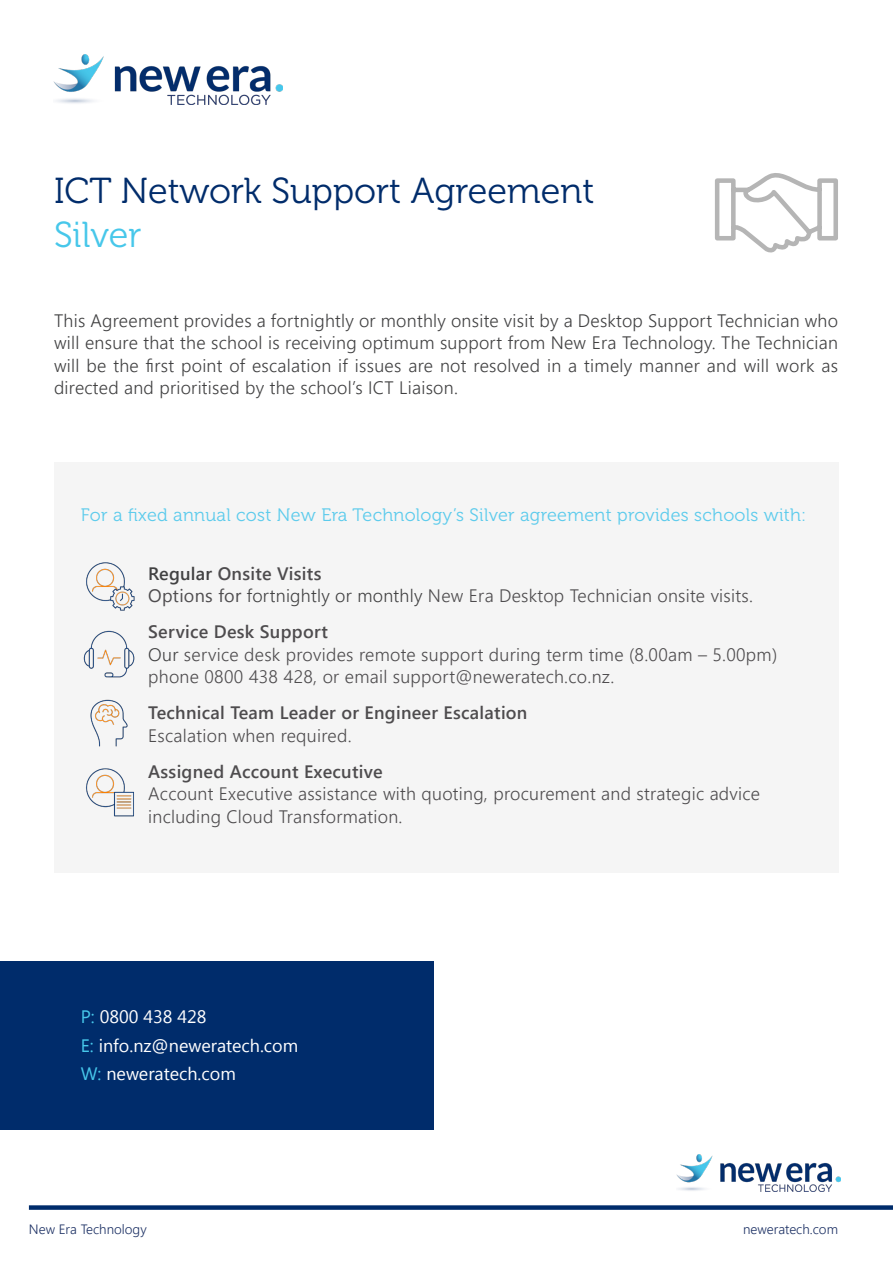
<style>
.page{position:relative;width:893px;height:1263px;background:#fff}
.page>*{position:absolute;margin:0;border:0;box-sizing:border-box;transform-origin:0 0}
.t1{font:36px/43.2px "Museo 300";color:#012c6b}
.t2{font:300 18px/22.5px "Segoe UI";letter-spacing:.015em;color:#4e4c4e}
.t3{font:300 18px/22.5px "Segoe UI";letter-spacing:.015em;color:#414142;text-align:justify}
.t4{font:18px "Museo 300";letter-spacing:.015em;color:#5ccbec}
.t5{font:600 18px/22.5px "Segoe UI";letter-spacing:.015em;color:#4e4c4e}
.t6{font:18px "Segoe UI";color:#fff}
.t7{font:300 13.5px "Segoe UI";color:#1e3265}
.s1{color:#47c7ea}
.s2{font-weight:600;color:#414142}
.s3{font-weight:600}
.s4{font-weight:400}
.s5{color:#414142}
.s6{font-weight:300}
</style>
<div class="page">
<div style="left:54px;top:463px;width:784px;height:410px;background:#f5f5f5"></div>
<div style="left:29px;top:1205px;width:864px;height:5px;background:#002c6b"></div>
<img style="left:676px;top:1155px;width:164px;height:36px">
<img style="left:53px;top:54px;width:230px;height:51px">
<div style="left:0;top:960px;width:433px;height:169px;background:#002c6b"></div>
<img style="left:90px;top:699px;width:38px;height:48px">
<img style="left:83px;top:630px;width:52px;height:48px">
<img style="left:86px;top:562px;width:49px;height:49px">
<img style="left:86px;top:768px;width:48px;height:49px">
<svg style="left:715px;top:173px;width:123px;height:80px"></svg>
<p class="t1" style="left:54px;top:170px;width:542px">ICT Network Support Agreement<br><span class="s1">Silver</span></p>
<p class="t3" style="left:54px;top:308px;width:786px">This Agreement provides a fortnightly or monthly onsite visit by a Desktop Support Technician who will ensure that the school is receiving optimum support from New Era Technology. The Technician will be the first point of escalation if issues are not resolved in a timely manner and will work as directed and prioritised by the school’s ICT Liaison.</p>
<p class="t4" style="left:81px;top:505px;width:727px">For a fixed annual cost New Era Technology’s Silver agreement provides schools with:</p>
<p class="t2" style="left:148px;top:561px;width:606px"><span class="s2">Regular</span> <span class="s3">Onsite Visits<br></span><span class="s4">Options for</span> <span class="s5">fortnightly or monthly</span> New Era Desktop Technician onsite visits.</p>
<p class="t2" style="left:148px;top:620px;width:630px"><span class="s3">Service Desk Support<br></span><span class="s5">Our</span> service desk provides remote support during term time (8.00am – 5.00pm) phone 0800 438 428, or email support@neweratech.co.nz.</p>
<p class="t5" style="left:148px;top:701px;width:381px">Technical Team Leader or Engineer Escalation<br><span class="s6">Escalation when required.</span></p>
<p class="t2" style="left:148px;top:759px;width:613px"><span class="s3">Assigned Account Executive<br></span>Account Executive assistance with quoting, procurement and strategic advice including Cloud Transformation.</p>
<p class="t6" style="left:81px;top:1004px;width:127px"><span class="s1">P:</span> 0800 438 428</p>
<p class="t6" style="left:81px;top:1033px;width:219px"><span class="s1">E:</span> info.nz@neweratech.com</p>
<p class="t6" style="left:81px;top:1061px;width:157px"><span class="s1">W:</span> neweratech.com</p>
<p class="t7" style="left:29px;top:1218px;width:119px">New Era Technology</p>
<p class="t7" style="left:743px;top:1218px;width:96px">neweratech.com</p>
</div>
